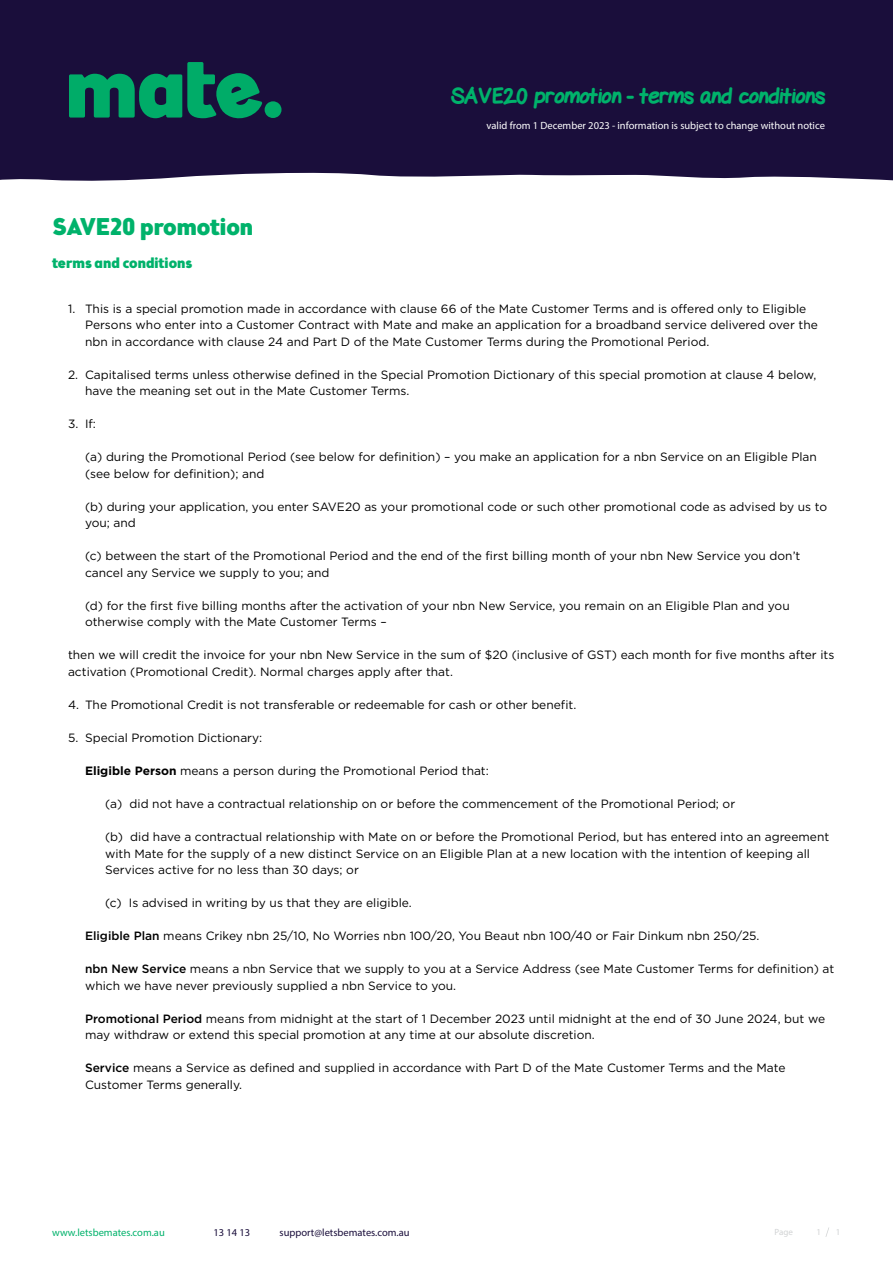
<style>
.page{position:relative;width:893px;height:1263px;background:#fff}
.page>*{position:absolute;margin:0;border:0;box-sizing:border-box;transform-origin:0 0}
.t1{font:900 24px "Brooklyn Samuels Five";color:#00b26b}
.t2{font:800 21px "Gel Pen";color:#00b26b}
.t3{font:900 15px "Brooklyn Samuels Five";color:#00b26b}
.t4{font:12px/16.5px "Gotham";color:#000}
.t5{font:10.5px "Myriad Pro";color:#fff}
.t6{font:10.5px "Myriad Pro";color:#1a0e3b}
.t7{font:10.5px "Myriad Pro";color:#00b26b}
.t8{font:9px "Myriad Pro";color:#d1d3d4}
.s1{font-weight:700}
.s2{font-weight:500}
</style>
<div class="page">
<div style="left:0;top:0;width:893px;height:181px;background:#1a0e3b"></div>
<svg style="left:69px;top:62px;width:212px;height:57px;background:#0b6353"></svg>
<svg style="left:825px;top:1227px;width:4px;height:10px"></svg>
<h1 class="t1" style="left:52px;top:212px;width:203px">SAVE20 promotion</h1>
<p class="t3" style="left:52px;top:254px;width:141px">terms and conditions</p>
<h2 class="t2" style="left:451px;top:85px;width:376px">SAVE20 promotion - terms and conditions</h2>
<p class="t5" style="left:486px;top:119px;width:340px">valid from 1 December 2023 - information is subject to change without notice</p>
<p class="t4" style="left:85px;top:300px;width:734px;text-indent:-17px">1. This is a special promotion made in accordance with clause 66 of the Mate Customer Terms and is offered only to Eligible<br>Persons who enter into a Customer Contract with Mate and make an application for a broadband service delivered over the nbn in accordance with clause 24 and Part D of the Mate Customer Terms during the Promotional Period.</p>
<p class="t4" style="left:85px;top:366px;width:733px;text-indent:-17px">2. Capitalised terms unless otherwise defined in the Special Promotion Dictionary of this special promotion at clause 4 below, have the meaning set out in the Mate Customer Terms.</p>
<p class="t4" style="left:68px;top:416px;width:29px">3. If:</p>
<p class="t4" style="left:85px;top:449px;width:733px">(a) during the Promotional Period (see below for definition) – you make an application for a nbn Service on an Eligible Plan (see below for definition); and</p>
<p class="t4" style="left:85px;top:498px;width:744px">(b) during your application, you enter SAVE20 as your promotional code or such other promotional code as advised by us to you; and</p>
<p class="t4" style="left:85px;top:548px;width:717px">(c) between the start of the Promotional Period and the end of the first billing month of your nbn New Service you don’t cancel any Service we supply to you; and</p>
<p class="t4" style="left:85px;top:597px;width:706px">(d) for the first five billing months after the activation of your nbn New Service, you remain on an Eligible Plan and you otherwise comply with the Mate Customer Terms –</p>
<p class="t4" style="left:68px;top:647px;width:768px">then we will credit the invoice for your nbn New Service in the sum of $20 (inclusive of GST) each month for five months after its activation (Promotional Credit). Normal charges apply after that.</p>
<p class="t4" style="left:68px;top:696px;width:510px">4. The Promotional Credit is not transferable or redeemable for cash or other benefit.</p>
<p class="t4" style="left:68px;top:729px;width:196px">5. Special Promotion Dictionary:</p>
<p class="t4" style="left:85px;top:762px;width:405px"><span class="s1">Eligible Person</span> means a person during the Promotional Period that:</p>
<p class="t4" style="left:105px;top:795px;width:632px">(a) did not have a contractual relationship on or before the commencement of the Promotional Period; or</p>
<p class="t4" style="left:105px;top:828px;width:726px">(b) did have a contractual relationship with Mate on or before the Promotional Period, but has entered into an agreement with Mate for the supply of a new distinct Service on an Eligible Plan at a new location with the intention of keeping all<br>Services active for no less than 30 days; or</p>
<p class="t4" style="left:105px;top:894px;width:308px">(c) Is advised in writing by us that they are eligible.</p>
<p class="t4" style="left:85px;top:927px;width:676px"><span class="s2">Eligible Plan</span> means Crikey nbn 25/10, No Worries nbn 100/20, You Beaut nbn 100/40 or Fair Dinkum nbn 250/25.</p>
<p class="t4" style="left:85px;top:960px;width:751px"><span class="s2">nbn New Service</span> means a nbn Service that we supply to you at a Service Address (see Mate Customer Terms for definition) at which we have never previously supplied a nbn Service to you.</p>
<p class="t4" style="left:85px;top:1010px;width:742px"><span class="s2">Promotional Period</span> means from midnight at the start of 1 December 2023 until midnight at the end of 30 June 2024, but we may withdraw or extend this special promotion at any time at our absolute discretion.</p>
<p class="t4" style="left:85px;top:1059px;width:702px"><span class="s2">Service</span> means a Service as defined and supplied in accordance with Part D of the Mate Customer Terms and the Mate<br>Customer Terms generally.</p>
<p class="t7" style="left:52px;top:1226px;width:114px">www.letsbemates.com.au</p>
<p class="t6" style="left:214px;top:1226px;width:38px">13 14 13</p>
<p class="t6" style="left:280px;top:1226px;width:132px">support@letsbemates.com.au</p>
<p class="t8" style="left:774px;top:1226px;width:20px">Page</p>
<p class="t8" style="left:817px;top:1226px;width:6px">1</p>
<p class="t8" style="left:836px;top:1226px;width:6px">1</p>
</div>
